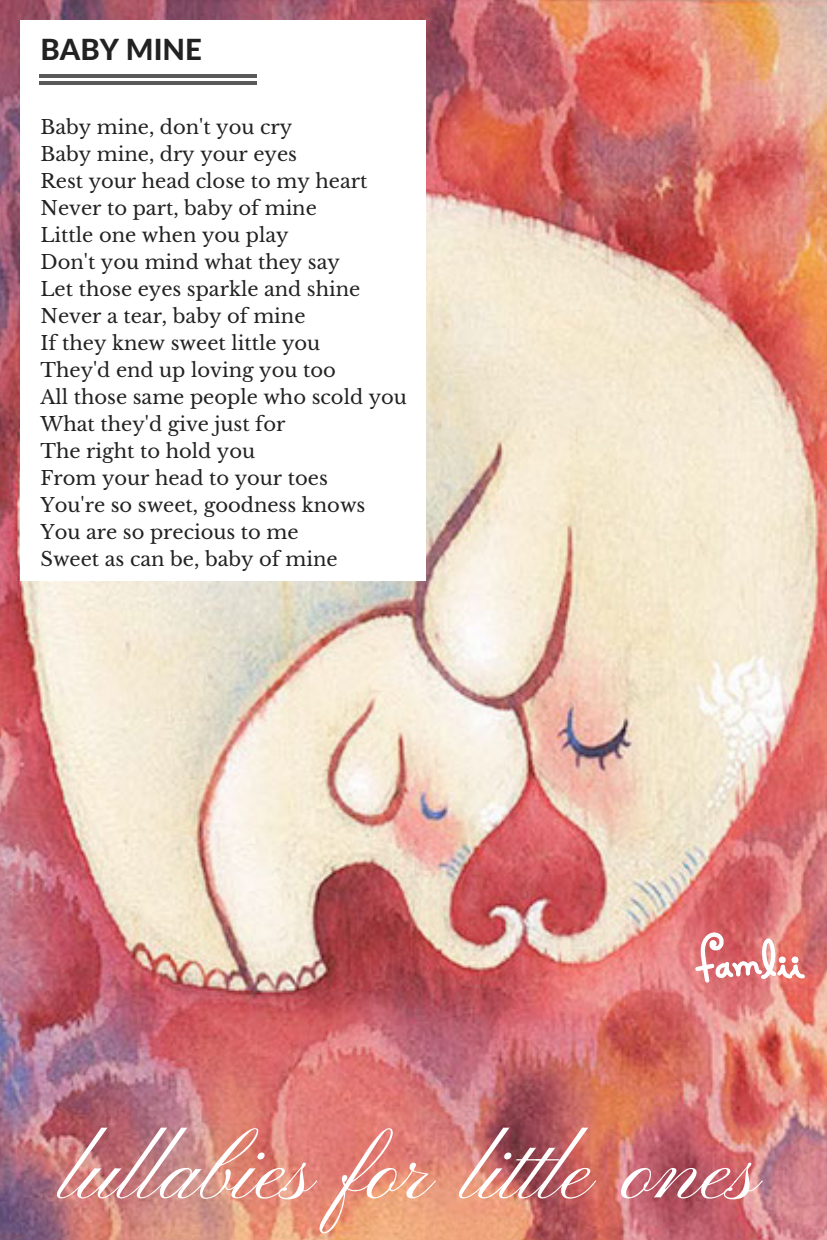
<style>
.page{position:relative;width:827px;height:1240px;background:#fff}
.page>*{position:absolute;margin:0;border:0;box-sizing:border-box;transform-origin:0 0}
.t1{font:90.9px "Pinyon Script";color:#fff}
.t2{font:800 29.25px "Lato";color:#222}
.t3{font:19.5px/27px "Libre Baskerville";color:#222}
</style>
<div class="page">
<img style="left:0;top:0;width:827px;height:1240px">
<div style="left:20px;top:20px;width:405px;height:560px;background:#fff"></div>
<hr style="left:39px;top:74px;width:217px;height:4px;background:#595959">
<hr style="left:39px;top:81px;width:217px;height:4px;background:#595959">
<img style="left:692px;top:927px;width:135px;height:56px">
<h2 class="t2" style="left:40px;top:31px;width:163px">BABY MINE</h2>
<p class="t3" style="left:40px;top:114px;width:368px">Baby mine, don't you cry<br>Baby mine, dry your eyes<br>Rest your head close to my heart<br>Never to part, baby of mine<br>Little one when you play<br>Don't you mind what they say<br>Let those eyes sparkle and shine<br>Never a tear, baby of mine<br>If they knew sweet little you<br>They'd end up loving you too<br>All those same people who scold you<br>What they'd give just for<br>The right to hold you<br>From your head to your toes<br>You're so sweet, goodness knows<br>You are so precious to me<br>Sweet as can be, baby of mine</p>
<h1 class="t1" style="left:64px;top:1120px;width:699px">lul abies for lit le ones</h1>
</div>
